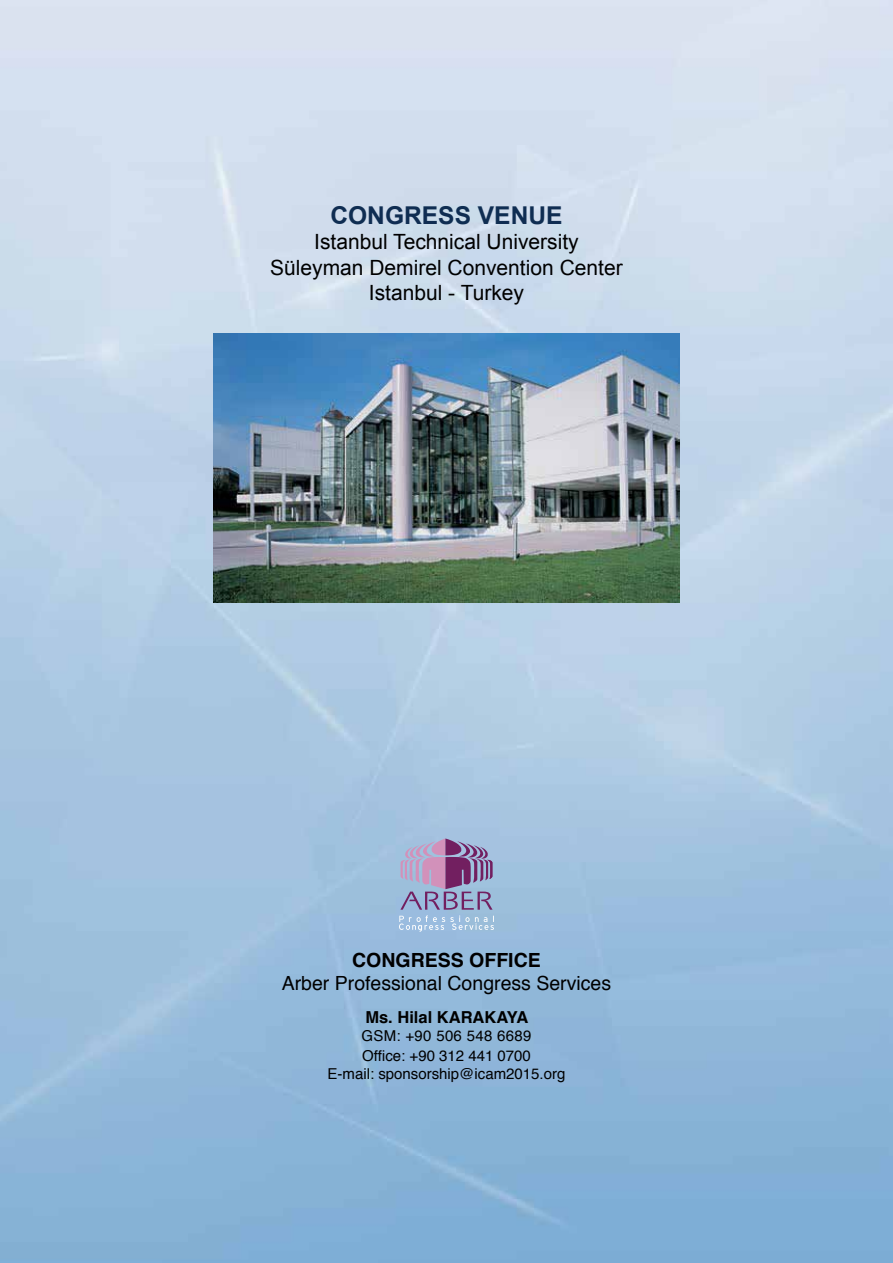
<style>
.page{position:relative;width:893px;height:1263px;background:#fff}
.page>*{position:absolute;margin:0;border:0;box-sizing:border-box;transform-origin:0 0}
.t1{font:700 24.6px "Arial";color:#0f2d52}
.t2{font:21px/25.2px "Arial";color:#000;text-align:center}
.t3{font:19.5px "Helvetica";color:#000}
.t4{font:700 19.5px "Helvetica";color:#000}
.t5{font:700 16.5px "Helvetica";color:#000}
.t6{font:15px/19.5px "Helvetica";color:#000}
</style>
<div class="page">
<img style="left:0;top:0;width:893px;height:1263px">
<img style="left:214px;top:334px;width:465px;height:269px">
<svg style="left:399px;top:838px;width:95px;height:94px;background:#9e9bc0"></svg>
<p class="t1" style="left:330px;top:199px;width:234px">CONGRESS VENUE</p>
<p class="t2" style="left:270px;top:230px;width:354px">Istanbul Technical University<br>Süleyman Demirel Convention Center<br>Istanbul - Turkey</p>
<p class="t4" style="left:352px;top:944px;width:190px">CONGRESS OFFICE</p>
<p class="t3" style="left:282px;top:968px;width:331px">Arber Professional Congress Services</p>
<p class="t5" style="left:365px;top:1004px;width:164px">Ms. Hilal KARAKAYA</p>
<p class="t6" style="left:362px;top:1026px;width:171px">GSM: +90 506 548 6689<br>Office: +90 312 441 0700</p>
<p class="t6" style="left:328px;top:1064px;width:239px">E-mail: sponsorship@icam2015.org</p>
</div>
